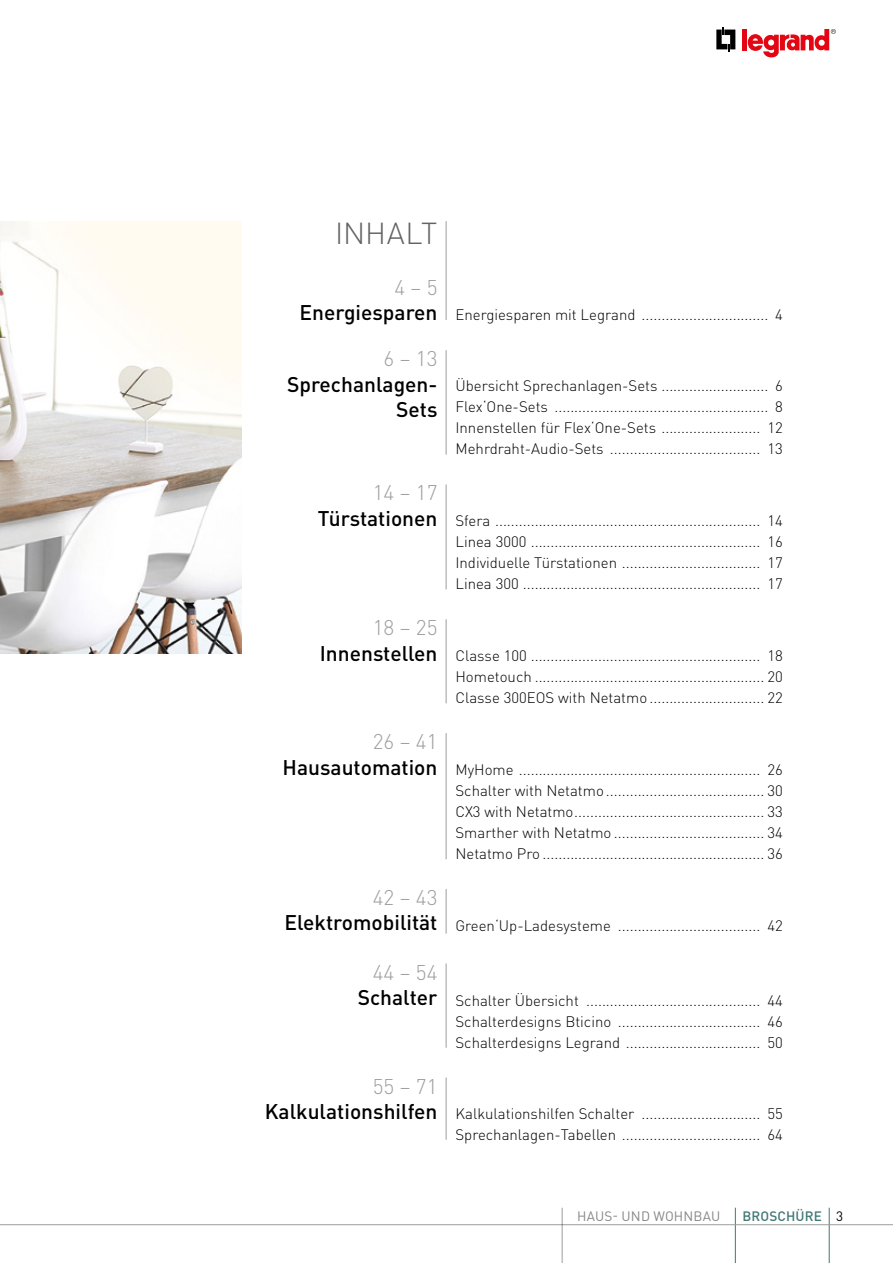
<style>
.page{position:relative;width:893px;height:1263px;background:#fff}
.page>*{position:absolute;margin:0;border:0;box-sizing:border-box;transform-origin:0 0}
.t1{font:300 30px "DIN Pro";letter-spacing:-.01em;color:#646363}
.t2{font:300 21px "DIN Pro";color:#9d9d9c}
.t3{font:500 21px/25.5px "DIN Pro";color:#000;text-align:right}
.t4{font:300 15px/21px "DIN Pro";color:#000;text-align:justify}
.t5{font:13.5px "DIN Pro";letter-spacing:.01em;color:#878787}
.t6{font:500 13.5px "DIN Pro";letter-spacing:.01em;color:#417874}
.s1{font-weight:500;font-size:21px}
.s2{font-weight:400;color:#000}
</style>
<div class="page">
<img style="left:0;top:222px;width:242px;height:431px">
<hr style="left:446px;top:350px;width:1px;height:105px;background:#9d9d9c">
<hr style="left:446px;top:221px;width:1px;height:99px;background:#9d9d9c">
<hr style="left:446px;top:484px;width:1px;height:105px;background:#9d9d9c">
<hr style="left:446px;top:963px;width:1px;height:85px;background:#9d9d9c">
<hr style="left:446px;top:1077px;width:1px;height:63px;background:#9d9d9c">
<hr style="left:446px;top:619px;width:1px;height:84px;background:#9d9d9c">
<hr style="left:446px;top:889px;width:1px;height:45px;background:#9d9d9c">
<hr style="left:446px;top:733px;width:1px;height:126px;background:#9d9d9c">
<hr style="left:735px;top:1208px;width:1px;height:55px;background:#417874">
<hr style="left:829px;top:1208px;width:1px;height:55px;background:#417874">
<hr style="left:0;top:1224px;width:893px;height:1px;background:#9d9d9c">
<hr style="left:562px;top:1208px;width:1px;height:55px;background:#9d9d9c">
<svg style="left:716px;top:28px;width:19px;height:23px"></svg>
<div style="left:742px;top:29px;width:5px;height:21px;background:#e30613"></div>
<svg style="left:748px;top:29px;width:88px;height:28px"></svg>
<h1 class="t1" style="left:335px;top:213px;width:104px">INHALT</h1>
<h2 class="t2" style="left:394px;top:273px;width:45px">4 – 5</h2>
<p class="t4" style="left:300px;top:303px;width:485px"><span class="s1">Energiesparen</span> Energiesparen mit Legrand ................................ 4</p>
<h2 class="t2" style="left:384px;top:344px;width:55px">6 – 13</h2>
<h2 class="t3" style="left:287px;top:370px;width:152px">Sprechanlagen-<br>Sets</h2>
<p class="t4" style="left:455px;top:375px;width:329px">Übersicht Sprechanlagen-Sets ........................... 6<br>Flex‘One-Sets ...................................................... 8<br>Innenstellen für Flex‘One-Sets ......................... 12<br>Mehrdraht-Audio-Sets ...................................... 13</p>
<h2 class="t2" style="left:373px;top:479px;width:66px">14 – 17</h2>
<p class="t4" style="left:455px;top:509px;width:329px;text-indent:-138px"><span class="s1">Türstationen</span> Sfera ................................................................... 14<br>Linea 3000 .......................................................... 16<br>Individuelle Türstationen ................................... 17<br>Linea 300 ............................................................ 17</p>
<h2 class="t2" style="left:373px;top:613px;width:66px">18 – 25</h2>
<p class="t4" style="left:455px;top:645px;width:329px;text-indent:-136px"><span class="s1">Innenstellen</span> Classe 100 .......................................................... 18<br>Hometouch .......................................................... 20<br>Classe 300EOS with Netatmo ............................. 22</p>
<h2 class="t2" style="left:373px;top:727px;width:66px">26 – 41</h2>
<p class="t4" style="left:455px;top:758px;width:329px;text-indent:-173px"><span class="s1">Hausautomation</span> MyHome ............................................................. 26<br>Schalter with Netatmo ........................................ 30<br>CX3 with Netatmo................................................ 33<br>Smarther with Netatmo ...................................... 34<br>Netatmo Pro ........................................................ 36</p>
<h2 class="t2" style="left:373px;top:883px;width:66px">42 – 43</h2>
<p class="t4" style="left:285px;top:914px;width:500px"><span class="s1">Elektromobilität</span> Green‘Up-Ladesysteme .................................... 42</p>
<h2 class="t2" style="left:373px;top:958px;width:66px">44 – 54</h2>
<p class="t4" style="left:455px;top:989px;width:329px;text-indent:-98px"><span class="s1">Schalter</span> Schalter Übersicht ............................................ 44<br>Schalterdesigns Bticino .................................... 46<br>Schalterdesigns Legrand .................................. 50</p>
<h2 class="t2" style="left:373px;top:1072px;width:66px">55 – 71</h2>
<p class="t4" style="left:265px;top:1102px;width:520px;text-align:right"><span class="s1">Kalkulationshilfen</span> Kalkulationshilfen Schalter .............................. 55<br>Sprechanlagen-Tabellen ................................... 64</p>
<p class="t5" style="left:577px;top:1207px;width:145px">HAUS- UND WOHNBAU</p>
<p class="t6" style="left:742px;top:1207px;width:102px">BROSCHÜRE <span class="s2">3</span></p>
</div>
